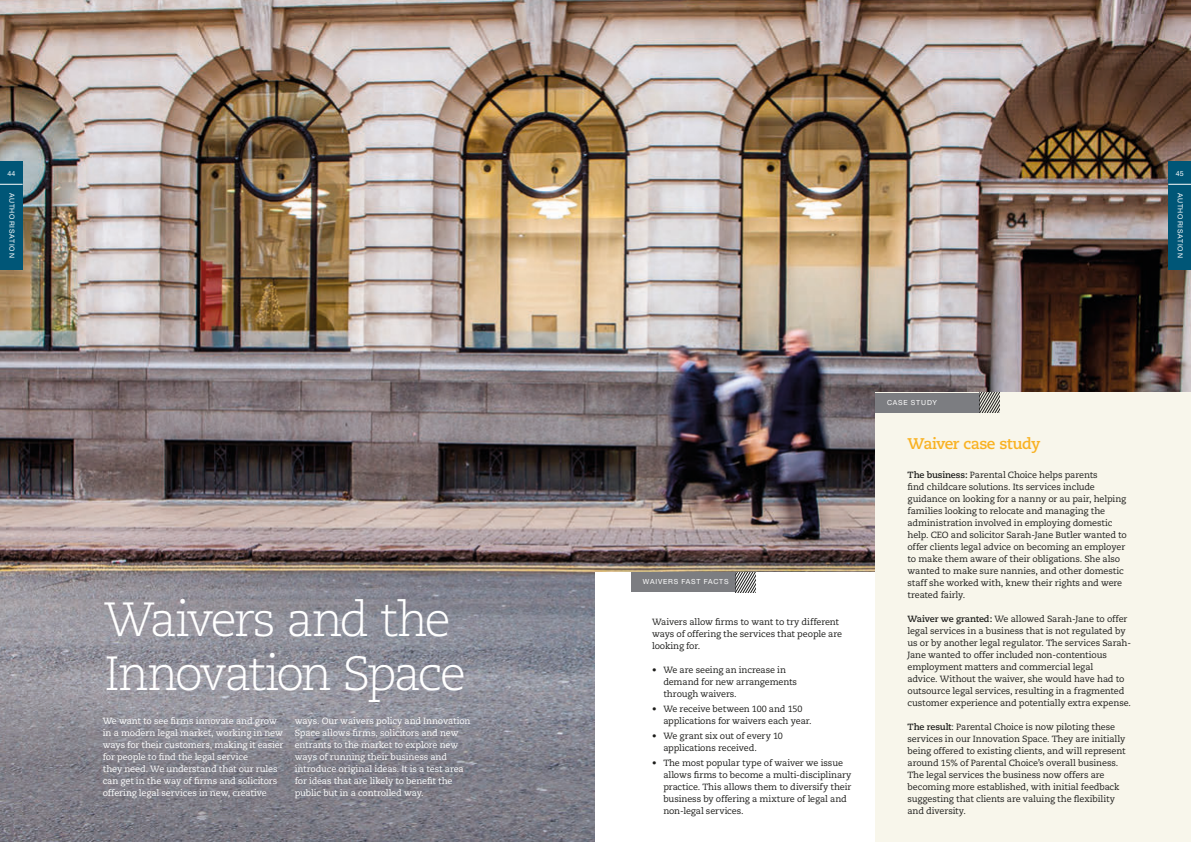
<style>
.page{position:relative;width:1191px;height:842px;background:#fff}
.page>*{position:absolute;margin:0;border:0;box-sizing:border-box;transform-origin:0 0}
.t1{font:300 47.9px/53.9px "Caecilia";letter-spacing:-.055em;color:#fff}
.t2{font:700 15.4px "Caecilia";letter-spacing:-.035em;color:#f9b223}
.t3{font:9px/12px "Caecilia";letter-spacing:-.01em;color:#1d1d1b}
.t4{font:9px/12px "Caecilia";letter-spacing:-.015em;color:#fff}
.t5{font:7px "Helvetica Neue";letter-spacing:.115em;color:#fff}
.s1{font-weight:700}
</style>
<div class="page">
<img style="left:0;top:0;width:1191px;height:842px">
<div style="left:596px;top:572px;width:280px;height:270px;background:#fff"></div>
<div style="left:0;top:162px;width:23px;height:22px;background:#005677"></div>
<div style="left:1168px;top:162px;width:23px;height:22px;background:#005677"></div>
<div style="left:0;top:184px;width:23px;height:85px;background:#005677"></div>
<div style="left:1168px;top:184px;width:23px;height:85px;background:#005677"></div>
<svg style="left:1168px;top:184px;width:23px;height:1px"></svg>
<svg style="left:0;top:184px;width:23px;height:1px"></svg>
<div style="left:876px;top:393px;width:315px;height:449px;background:#f8f6eb"></div>
<div style="left:631px;top:572px;width:104px;height:20px;background:#7c7d81"></div>
<svg style="left:735px;top:572px;width:20px;height:20px"></svg>
<div style="left:876px;top:393px;width:104px;height:19px;background:#7c7d81"></div>
<svg style="left:980px;top:393px;width:19px;height:19px"></svg>
<p class="t5" style="left:7px;top:169px;width:9px">44</p>
<p class="t5" style="left:1175px;top:169px;width:9px">45</p>
<p class="t5" style="left:16px;top:193px;width:67px;rotate:90deg">AUTHORISATION</p>
<p class="t5" style="left:1184px;top:193px;width:67px;rotate:90deg">AUTHORISATION</p>
<p class="t1" style="left:104px;top:593px;width:363px">Waivers and the<br>Innovation Space</p>
<p class="t4" style="left:103px;top:715px;width:182px">We want to see firms innovate and grow in a modern legal market, working in new ways for their customers, making it easier for people to find the legal service<br>they need. We understand that our rules can get in the way of firms and solicitors offering legal services in new, creative</p>
<p class="t4" style="left:295px;top:715px;width:177px">ways. Our waivers policy and Innovation Space allows firms, solicitors and new entrants to the market to explore new ways of running their business and introduce original ideas. It is a test area for ideas that are likely to benefit the public but in a controlled way.</p>
<p class="t5" style="left:643px;top:578px;width:87px">WAIVERS FAST FACTS</p>
<p class="t3" style="left:652px;top:616px;width:192px">Waivers allow firms to want to try different ways of offering the services that people are looking for.</p>
<p class="t3" style="left:663px;top:664px;width:135px;text-indent:-11px">• We are seeing an increase in demand for new arrangements through waivers.</p>
<p class="t3" style="left:663px;top:703px;width:150px;text-indent:-11px">• We receive between 100 and 150 applications for waivers each year.</p>
<p class="t3" style="left:663px;top:730px;width:121px;text-indent:-11px">• We grant six out of every 10 applications received.</p>
<p class="t3" style="left:663px;top:756px;width:190px;text-indent:-11px">• The most popular type of waiver we issue allows firms to become a multi-disciplinary practice. This allows them to diversify their business by offering a mixture of legal and non-legal services.</p>
<p class="t5" style="left:887px;top:398px;width:51px">CASE STUDY</p>
<p class="t2" style="left:907px;top:435px;width:135px">Waiver case study</p>
<p class="t3" style="left:907px;top:469px;width:221px"><span class="s1">The business:</span> Parental Choice helps parents<br>find childcare solutions. Its services include guidance on looking for a nanny or au pair, helping families looking to relocate and managing the administration involved in employing domestic help. CEO and solicitor Sarah-Jane Butler wanted to offer clients legal advice on becoming an employer to make them aware of their obligations. She also wanted to make sure nannies, and other domestic staff she worked with, knew their rights and were treated fairly.</p>
<p class="t3" style="left:907px;top:613px;width:225px"><span class="s1">Waiver we granted:</span> We allowed Sarah-Jane to offer legal services in a business that is not regulated by us or by another legal regulator. The services Sarah-Jane wanted to offer included non-contentious employment matters and commercial legal<br>advice. Without the waiver, she would have had to outsource legal services, resulting in a fragmented customer experience and potentially extra expense.</p>
<p class="t3" style="left:907px;top:721px;width:220px"><span class="s1">The result</span>: Parental Choice is now piloting these services in our Innovation Space. They are initially being offered to existing clients, and will represent around 15% of Parental Choice’s overall business.<br>The legal services the business now offers are becoming more established, with initial feedback suggesting that clients are valuing the flexibility and diversity.</p>
</div>
